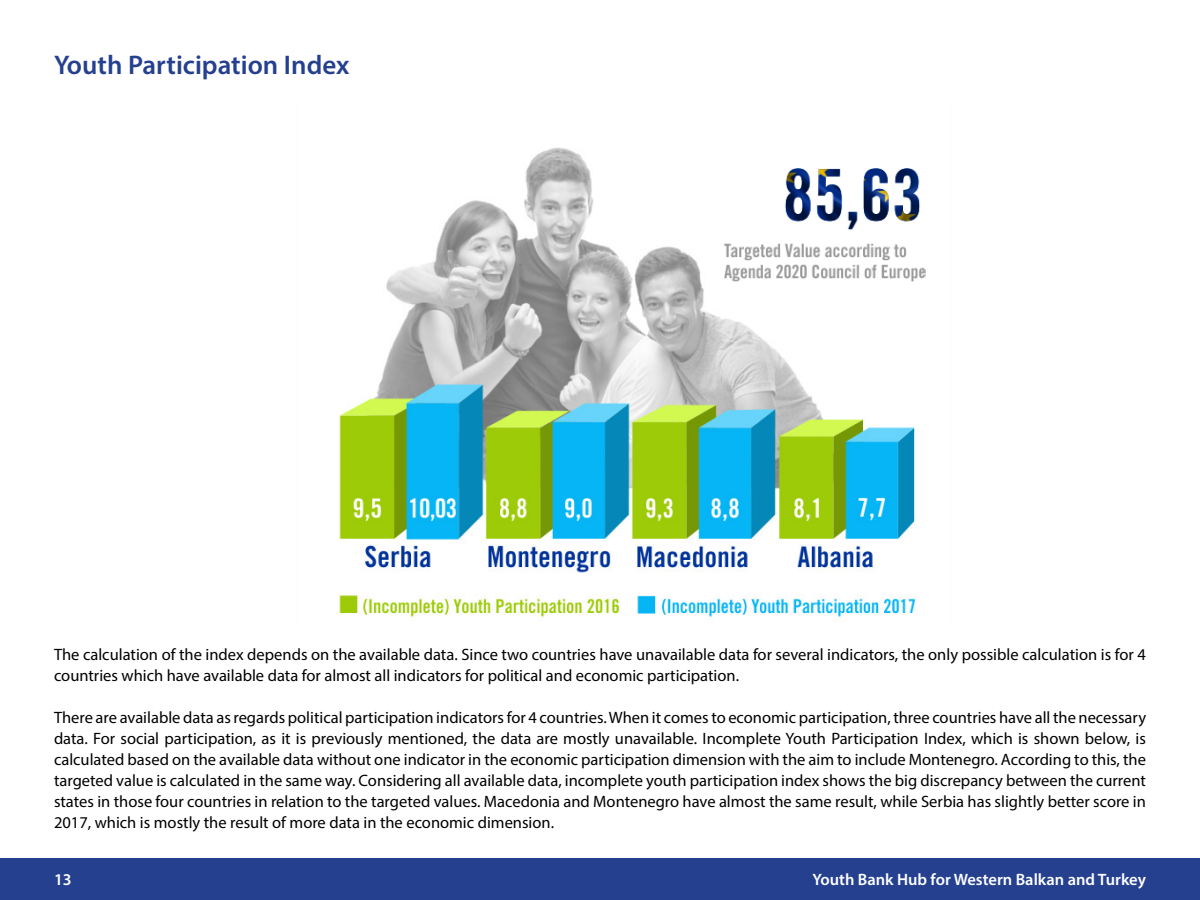
<style>
.page{position:relative;width:1200px;height:900px;background:#fff}
.page>*{position:absolute;margin:0;border:0;box-sizing:border-box;transform-origin:0 0}
.t1{font:600 27px "Myriad Pro";color:#25408f}
.t2{font:16.5px/21px "Myriad Pro";color:#000}
.t3{font:600 16.5px "Myriad Pro";color:#fff}
</style>
<div class="page">
<div style="left:0;top:858px;width:1200px;height:42px;background:#25408f"></div>
<img style="left:339px;top:148px;width:587px;height:473px">
<div style="left:714px;top:161px;width:207px;height:124px;background:#fff"></div>
<img style="left:724px;top:169px;width:201px;height:113px">
<h1 class="t1" style="left:54px;top:48px;width:297px">Youth Participation Index</h1>
<p class="t2" style="left:54px;top:644px;width:1093px">The calculation of the index depends on the available data. Since two countries have unavailable data for several indicators, the only possible calculation is for 4 countries which have available data for almost all indicators for political and economic participation.</p>
<p class="t2" style="left:54px;top:707px;width:1094px;text-align:justify">There are available data as regards political participation indicators for 4 countries. When it comes to economic participation, three countries have all the necessary data. For social participation, as it is previously mentioned, the data are mostly unavailable. Incomplete Youth Participation Index, which is shown below, is calculated based on the available data without one indicator in the economic participation dimension with the aim to include Montenegro. According to this, the targeted value is calculated in the same way. Considering all available data, incomplete youth participation index shows the big discrepancy between the current states in those four countries in relation to the targeted values. Macedonia and Montenegro have almost the same result, while Serbia has slightly better score in 2017, which is mostly the result of more data in the economic dimension.</p>
<p class="t3" style="left:54px;top:869px;width:19px">13</p>
<p class="t3" style="left:813px;top:869px;width:335px">Youth Bank Hub for Western Balkan and Turkey</p>
</div>
